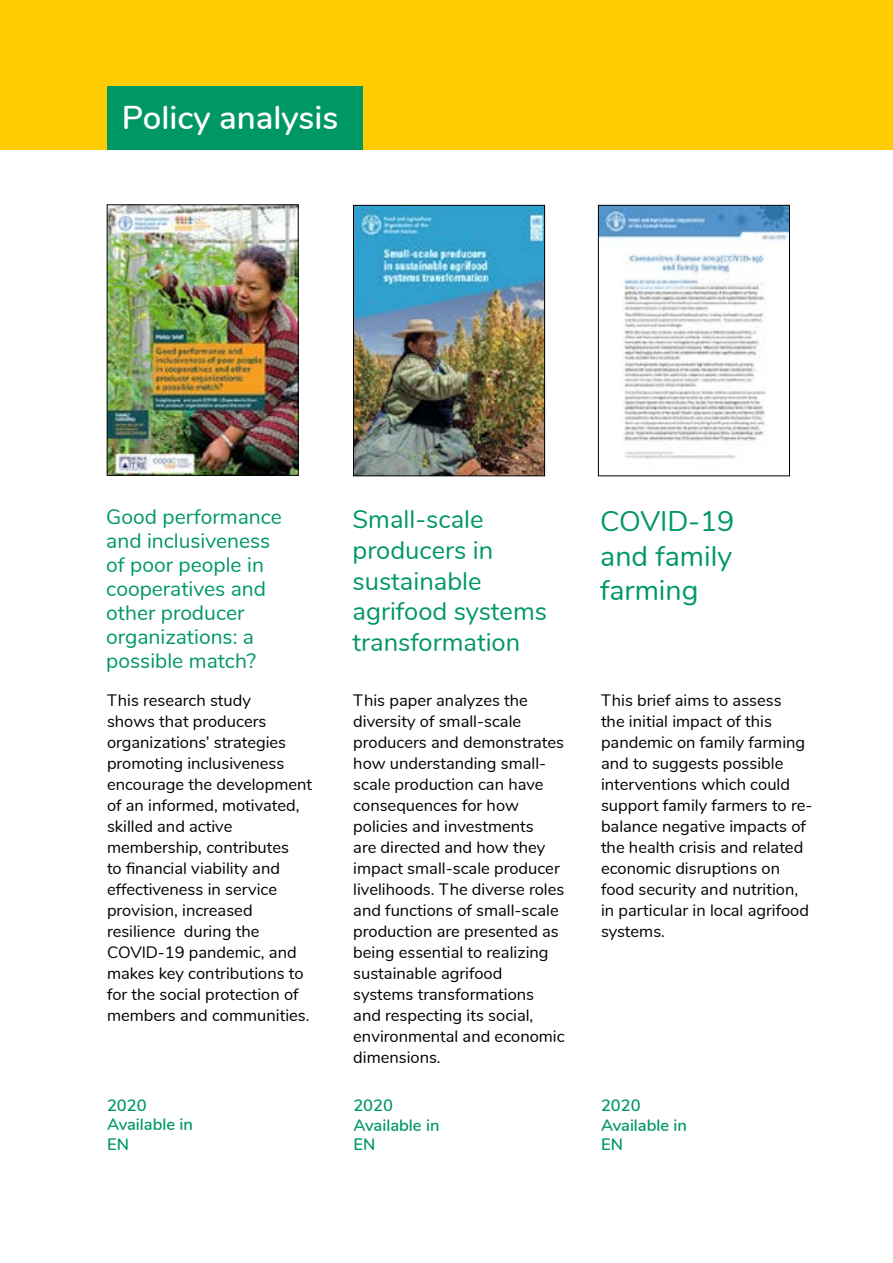
<style>
.page{position:relative;width:893px;height:1263px;background:#fff}
.page>*{position:absolute;margin:0;border:0;box-sizing:border-box;transform-origin:0 0}
.t1{font:600 33px "Nunito";color:#fff}
.t2{font:28.5px/34.2px "Nunito";color:#009767;text-align:justify}
.t3{font:25.5px/30.6px "Nunito";color:#009767}
.t4{font:21px/24px "Nunito";color:#009767}
.t5{font:16.5px/21px "Nunito";color:#000}
.t6{font:600 16.5px/19.8px "Nunito";color:#009767}
</style>
<div class="page">
<div style="left:0;top:0;width:892px;height:150px;background:#fc0"></div>
<div style="left:107px;top:86px;width:256px;height:64px;background:#009767"></div>
<img style="left:109px;top:207px;width:187px;height:266px">
<div style="left:107px;top:205px;width:191px;height:270px;border:1px solid #000"></div>
<img style="left:355px;top:207px;width:188px;height:267px">
<div style="left:353px;top:205px;width:192px;height:271px;border:1px solid #000"></div>
<img style="left:600px;top:207px;width:188px;height:252px">
<div style="left:598px;top:205px;width:192px;height:271px;border:1px solid #000"></div>
<h1 class="t1" style="left:122px;top:93px;width:218px">Policy analysis</h1>
<p class="t4" style="left:106px;top:503px;width:177px">Good performance and inclusiveness of poor people in cooperatives and other producer organizations: a possible match?</p>
<p class="t5" style="left:107px;top:689px;width:207px">This research study<br>shows that producers organizations’ strategies promoting inclusiveness encourage the development of an informed, motivated, skilled and active membership, contributes<br>to financial viability and effectiveness in service provision, increased resilience during the<br>COVID-19 pandemic, and makes key contributions to for the social protection of members and communities.</p>
<p class="t6" style="left:107px;top:1094px;width:88px">2020<br>Available in<br>EN</p>
<h3 class="t3" style="left:353px;top:503px;width:196px">Small-scale producers in sustainable agrifood systems transformation</h3>
<p class="t5" style="left:353px;top:689px;width:213px">This paper analyzes the diversity of small-scale producers and demonstrates how understanding small&shy;scale production can have consequences for how policies and investments<br>are directed and how they impact small-scale producer livelihoods. The diverse roles and functions of small-scale production are presented as being essential to realizing sustainable agrifood systems transformations and respecting its social, environmental and economic dimensions.</p>
<p class="t6" style="left:353px;top:1094px;width:88px">2020<br>Available in<br>EN</p>
<h2 class="t2" style="left:600px;top:503px;width:136px">COVID-19 and family farming</h2>
<p class="t5" style="left:601px;top:689px;width:213px">This brief aims to assess<br>the initial impact of this pandemic on family farming and to suggests possible interventions which could support family farmers to re&shy;balance negative impacts of the health crisis and related economic disruptions on food security and nutrition, in particular in local agrifood systems.</p>
<p class="t6" style="left:601px;top:1094px;width:88px">2020<br>Available in<br>EN</p>
</div>
